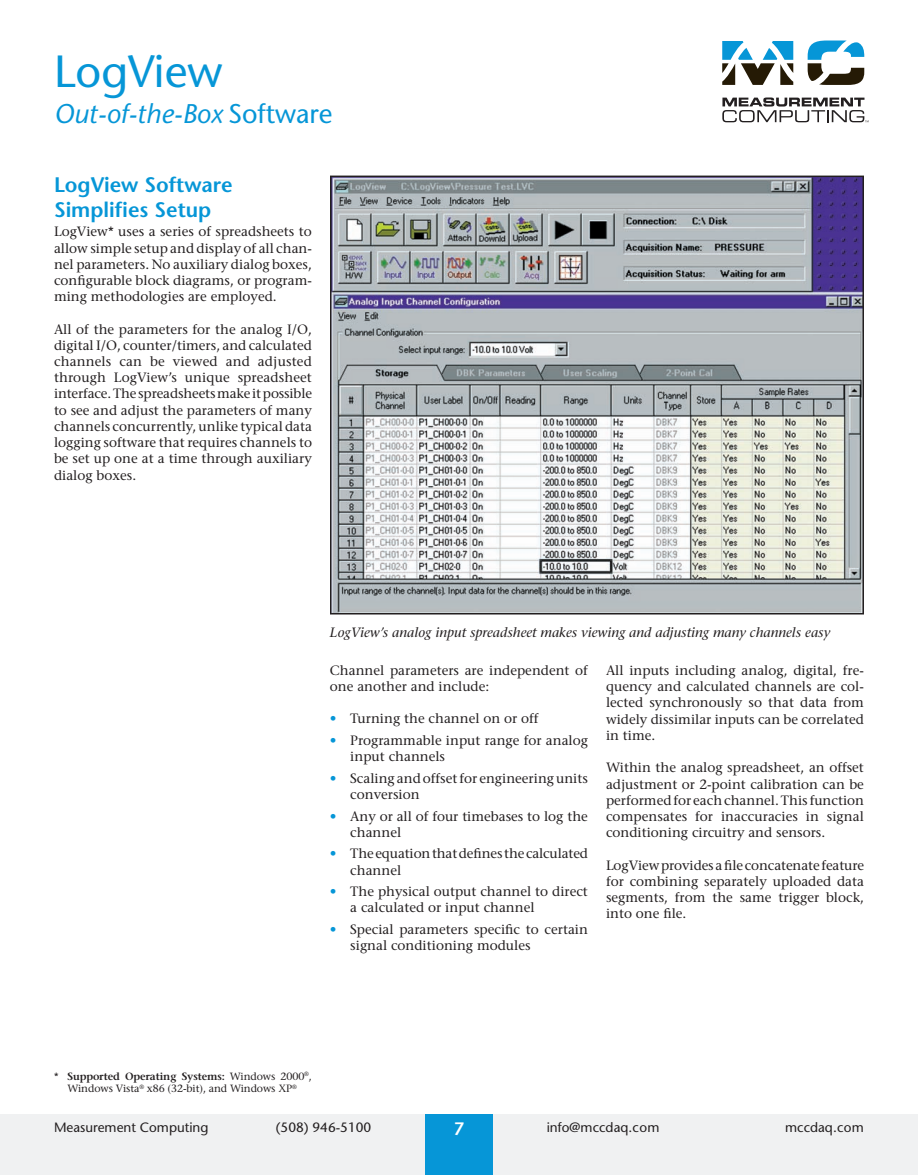
<style>
.page{position:relative;width:918px;height:1175px;background:#fff}
.page>*{position:absolute;margin:0;border:0;box-sizing:border-box;transform-origin:0 0}
.t1{font:45px "Stone Sans";color:#0696d7}
.t2{font:italic 27px "Stone Sans";color:#0696d7}
.t3{font:600 21px/25.2px "Stone Sans";color:#0696d7}
.t4{font:600 18px "Stone Sans";color:#fff}
.t5{font:13.5px/16.2px "Stone Serif";color:#231f20}
.t6{font:italic 13.5px "Stone Serif";color:#231f20}
.t7{font:13.5px "Stone Sans";color:#231f20}
.t8{font:10.5px/12.6px "Stone Serif";letter-spacing:-.01em;color:#231f20;text-align:center}
.s1{font-style:normal}
.s2{color:#0696d7}
.s3{font-weight:600}
</style>
<div class="page">
<div style="left:0;top:1114px;width:918px;height:60px;background:#f0f1f2"></div>
<div style="left:425px;top:1114px;width:68px;height:60px;background:#0696d7"></div>
<svg style="left:722px;top:97px;width:147px;height:25px"></svg>
<svg style="left:722px;top:41px;width:71px;height:44px"></svg>
<svg style="left:808px;top:40px;width:56px;height:45px"></svg>
<img style="left:333px;top:179px;width:528px;height:432px">
<div style="left:330px;top:176px;width:534px;height:438px;border:2px solid #231f20"></div>
<h1 class="t1" style="left:54px;top:43px;width:170px">LogView</h1>
<h2 class="t2" style="left:54px;top:96px;width:280px">Out-of-the-Box <span class="s1">Software</span></h2>
<h3 class="t3" style="left:54px;top:172px;width:180px">LogView Software<br>Simplifies Setup</h3>
<p class="t5" style="left:54px;top:223px;width:260px;text-align:justify">LogView* uses a series of spreadsheets to allow simple setup and display of all chan&shy;nel parameters. No auxiliary dialog boxes, configurable block diagrams, or program&shy;ming methodologies are employed.</p>
<p class="t5" style="left:54px;top:321px;width:260px;text-align:justify">All of the parameters for the analog I/O, digital I/O, counter/timers, and calculated channels can be viewed and adjusted through LogView’s unique spreadsheet interface. The spreadsheets make it possible to see and adjust the parameters of many channels concurrently, unlike typical data logging software that requires channels to be set up one at a time through auxiliary dialog boxes.</p>
<p class="t6" style="left:330px;top:623px;width:502px">LogView’s analog input spreadsheet makes viewing and adjusting many channels easy</p>
<p class="t5" style="left:330px;top:661px;width:259px">Channel parameters are independent of one another and include:</p>
<p class="t5" style="left:330px;top:710px;width:210px"><span class="s2">•</span> Turning the channel on or off</p>
<p class="t5" style="left:350px;top:732px;width:239px;text-indent:-20px"><span class="s2">•</span> Programmable input range for analog input channels</p>
<p class="t5" style="left:350px;top:769px;width:239px;text-indent:-20px"><span class="s2">•</span> Scaling and offset for engineering units conversion</p>
<p class="t5" style="left:350px;top:807px;width:239px;text-indent:-20px"><span class="s2">•</span> Any or all of four timebases to log the channel</p>
<p class="t5" style="left:350px;top:845px;width:239px;text-indent:-20px"><span class="s2">•</span> The equation that defines the calculated channel</p>
<p class="t5" style="left:350px;top:883px;width:239px;text-indent:-20px"><span class="s2">•</span> The physical output channel to direct a calculated or input channel</p>
<p class="t5" style="left:350px;top:921px;width:239px;text-indent:-20px"><span class="s2">•</span> Special parameters specific to certain signal conditioning modules</p>
<p class="t5" style="left:606px;top:662px;width:260px;text-align:justify">All inputs including analog, digital, fre&shy;quency and calculated channels are col&shy;lected synchronously so that data from widely dissimilar inputs can be correlated in time.</p>
<p class="t5" style="left:606px;top:759px;width:260px;text-align:justify">Within the analog spreadsheet, an offset adjustment or 2-point calibration can be performed for each channel. This function compensates for inaccuracies in signal conditioning circuitry and sensors.</p>
<p class="t5" style="left:606px;top:856px;width:260px;text-align:justify">LogView provides a file concatenate feature for combining separately uploaded data segments, from the same trigger block, into one file.</p>
<p class="t8" style="left:54px;top:1069px;width:260px">* <span class="s3">Supported Operating Systems:</span> Windows 2000<sup>®</sup>,<br>Windows Vista<sup>®</sup> x86 (32-bit), and Windows XP<sup>®</sup></p>
<p class="t7" style="left:54px;top:1118px;width:156px">Measurement Computing</p>
<p class="t7" style="left:276px;top:1118px;width:97px">(508) 946-5100</p>
<h3 class="t4" style="left:454px;top:1117px;width:12px">7</h3>
<p class="t7" style="left:547px;top:1118px;width:114px">info@mccdaq.com</p>
<p class="t7" style="left:785px;top:1118px;width:80px">mccdaq.com</p>
</div>
